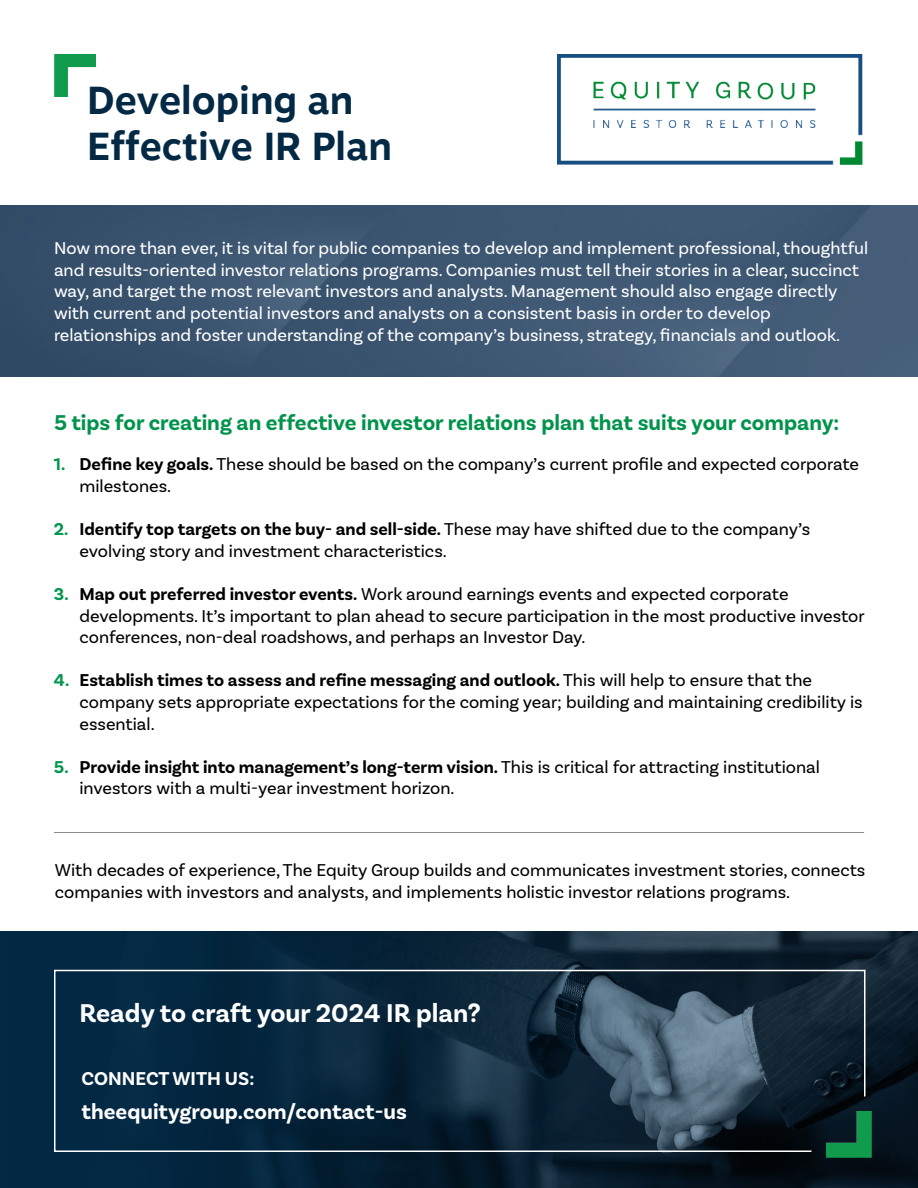
<style>
.page{position:relative;width:918px;height:1188px;background:#fff}
.page>*{position:absolute;margin:0;border:0;box-sizing:border-box;transform-origin:0 0}
.t1{font:700 39px/45.3px "Motiva Sans";color:#032944}
.t2{font:700 27px "Basic Sans";color:#fff}
.t3{font:700 22.5px "Basic Sans";color:#00934c}
.t4{font:700 22.5px "Basic Sans";color:#fff}
.t5{font:700 19.5px "Basic Sans";color:#fff}
.t6{font:18px/21.6px "Basic Sans";color:#000}
.t7{font:18px/21.6px "Basic Sans";color:#fff}
.t8{font:700 18px "Basic Sans";color:#00964c}
.s1{font-weight:700}
</style>
<div class="page">
<svg style="left:698px;top:932px;width:220px;height:256px;background:#0c1a26"></svg>
<svg style="left:375px;top:932px;width:323px;height:256px;background:#0c2232"></svg>
<img style="left:0;top:206px;width:918px;height:170px">
<img style="left:54px;top:54px;width:42px;height:43px">
<img style="left:558px;top:55px;width:304px;height:110px">
<hr style="left:54px;top:832px;width:810px;height:1px;background:#898b8e">
<div style="left:0;top:932px;width:375px;height:256px;background:linear-gradient(to right,#032a47,#042136)"></div>
<svg style="left:53px;top:969px;width:813px;height:184px;background:#183246"></svg>
<img style="left:826px;top:1112px;width:46px;height:46px">
<h1 class="t1" style="left:87px;top:77px;width:306px">Developing an<br>Effective IR Plan</h1>
<p class="t7" style="left:54px;top:237px;width:816px">Now more than ever, it is vital for public companies to develop and implement professional, thoughtful and results-oriented investor relations programs. Companies must tell their stories in a clear, succinct way, and target the most relevant investors and analysts. Management should also engage directly with current and potential investors and analysts on a consistent basis in order to develop relationships and foster understanding of the company’s business, strategy, financials and outlook.</p>
<p class="t3" style="left:54px;top:409px;width:787px">5 tips for creating an effective investor relations plan that suits your company:</p>
<p class="t6" style="left:80px;top:453px;width:781px"><span class="s1">Define key goals.</span> These should be based on the company’s current profile and expected corporate milestones.</p>
<p class="t6" style="left:80px;top:518px;width:732px"><span class="s1">Identify top targets on the buy- and sell-side.</span> These may have shifted due to the company’s evolving story and investment characteristics.</p>
<p class="t6" style="left:80px;top:583px;width:787px"><span class="s1">Map out preferred investor events.</span> Work around earnings events and expected corporate developments. It’s important to plan ahead to secure participation in the most productive investor conferences, non-deal roadshows, and perhaps an Investor Day.</p>
<p class="t6" style="left:80px;top:669px;width:785px"><span class="s1">Establish times to assess and refine messaging and outlook.</span> This will help to ensure that the company sets appropriate expectations for the coming year; building and maintaining credibility is essential.</p>
<p class="t6" style="left:80px;top:756px;width:742px"><span class="s1">Provide insight into management’s long-term vision.</span> This is critical for attracting institutional investors with a multi-year investment horizon.</p>
<p class="t8" style="left:54px;top:454px;width:13px">1.</p>
<p class="t8" style="left:54px;top:518px;width:16px">2.</p>
<p class="t8" style="left:54px;top:583px;width:16px">3.</p>
<p class="t8" style="left:54px;top:670px;width:17px">4.</p>
<p class="t8" style="left:54px;top:756px;width:16px">5.</p>
<p class="t6" style="left:55px;top:859px;width:812px">With decades of experience, The Equity Group builds and communicates investment stories, connects companies with investors and analysts, and implements holistic investor relations programs.</p>
<h2 class="t2" style="left:80px;top:997px;width:403px">Ready to craft your 2024 IR plan?</h2>
<p class="t5" style="left:82px;top:1067px;width:174px">CONNECT WITH US:</p>
<p class="t4" style="left:82px;top:1097px;width:327px">theequitygroup.com/contact-us</p>
</div>
